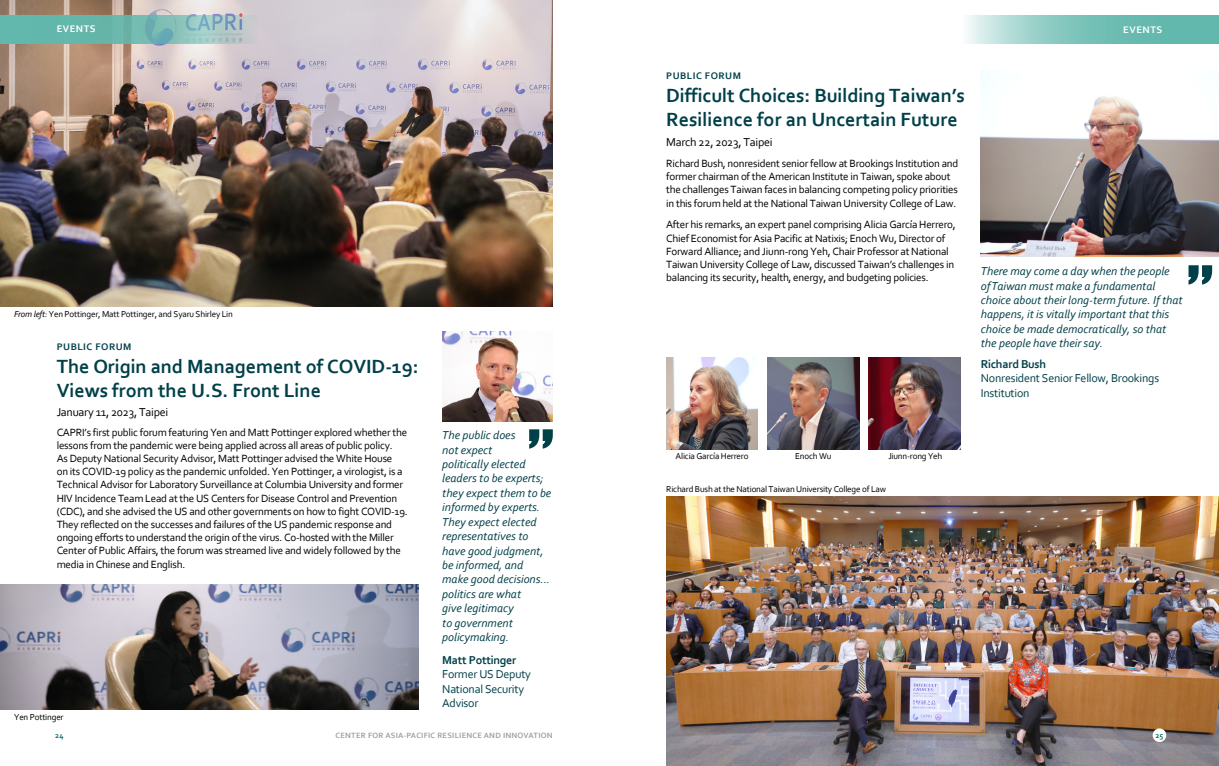
<style>
.page{position:relative;width:1219px;height:766px;background:#fff}
.page>*{position:absolute;margin:0;border:0;box-sizing:border-box;transform-origin:0 0}
.t1{font:700 20px/24px "Corbel";letter-spacing:-.005em;color:#004049}
.t2{font:italic 12px/14.4px "Corbel";color:#004049}
.t3{font:12px/14.4px "Corbel";letter-spacing:-.02em;color:#004049}
.t4{font:12px "Corbel";letter-spacing:-.02em;color:#000}
.t5{font:700 12px "Corbel";letter-spacing:-.02em;color:#004049}
.t6{font:11px/13.2px "Corbel";letter-spacing:-.02em;color:#000}
.t7{font:700 10px "Corbel";letter-spacing:.05em;color:#004049}
.t8{font:700 10px "Corbel";letter-spacing:.05em;color:#fff}
.t9{font:9px "Corbel";letter-spacing:-.02em;color:#000}
.t10{font:700 8px "Corbel";letter-spacing:.03em;color:#9fa0a0}
.t11{font:700 8px "Corbel";color:#006f6c}
.s1{font-style:italic}
</style>
<div class="page">
<img style="left:0;top:584px;width:419px;height:125px">
<img style="left:666px;top:358px;width:92px;height:91px">
<img style="left:442px;top:332px;width:111px;height:89px">
<img style="left:868px;top:358px;width:92px;height:91px">
<img style="left:981px;top:71px;width:238px;height:185px">
<img style="left:767px;top:358px;width:92px;height:91px">
<svg style="left:967px;top:16px;width:252px;height:28px;background:#86c8bf"></svg>
<img style="left:666px;top:496px;width:553px;height:269px">
<img style="left:0;top:0;width:553px;height:306px">
<svg style="left:0;top:16px;width:258px;height:28px;background:#7bbab4"></svg>
<svg style="left:1188px;top:265px;width:24px;height:19px"></svg>
<svg style="left:529px;top:429px;width:24px;height:19px"></svg>
<div style="left:1153px;top:728px;width:13px;height:13px;background:#fff;border-radius:50%"></div>
<p class="t8" style="left:57px;top:23px;width:40px">EVENTS</p>
<p class="t8" style="left:1123px;top:24px;width:40px">EVENTS</p>
<p class="t7" style="left:666px;top:70px;width:76px">PUBLIC FORUM</p>
<h1 class="t1" style="left:666px;top:83px;width:300px">Difficult Choices: Building Taiwan’s<br>Resilience for an Uncertain Future</h1>
<p class="t9" style="left:14px;top:308px;width:220px"><span class="s1">From left:</span> Yen Pottinger, Matt Pottinger, and Syaru Shirley Lin</p>
<p class="t7" style="left:57px;top:340px;width:76px">PUBLIC FORUM</p>
<h1 class="t1" style="left:57px;top:353px;width:363px">The Origin and Management of COVID-19:<br>Views from the U.S. Front Line</h1>
<p class="t4" style="left:57px;top:404px;width:113px">January 11, 2023, Taipei</p>
<p class="t6" style="left:57px;top:425px;width:353px">CAPRI’s first public forum featuring Yen and Matt Pottinger explored whether the lessons from the pandemic were being applied across all areas of public policy.<br>As Deputy National Security Advisor, Matt Pottinger advised the White House<br>on its COVID-19 policy as the pandemic unfolded. Yen Pottinger, a virologist, is a Technical Advisor for Laboratory Surveillance at Columbia University and former HIV Incidence Team Lead at the US Centers for Disease Control and Prevention (CDC), and she advised the US and other governments on how to fight COVID-19.<br>They reflected on the successes and failures of the US pandemic response and ongoing efforts to understand the origin of the virus. Co-hosted with the Miller Center of Public Affairs, the forum was streamed live and widely followed by the media in Chinese and English.</p>
<p class="t9" style="left:14px;top:710px;width:51px">Yen Pottinger</p>
<p class="t2" style="left:442px;top:427px;width:111px">The public does<br>not expect<br>politically elected leaders to be experts; they expect them to be informed by experts.<br>They expect elected representatives to have good judgment, be informed, and make good decisions... politics are what<br>give legitimacy<br>to government policymaking.</p>
<p class="t5" style="left:442px;top:652px;width:76px">Matt Pottinger</p>
<p class="t3" style="left:442px;top:666px;width:90px">Former US Deputy<br>National Security<br>Advisor</p>
<p class="t4" style="left:666px;top:134px;width:108px">March 22, 2023, Taipei</p>
<p class="t6" style="left:666px;top:156px;width:294px">Richard Bush, nonresident senior fellow at Brookings Institution and former chairman of the American Institute in Taiwan, spoke about the challenges Taiwan faces in balancing competing policy priorities in this forum held at the National Taiwan University College of Law.</p>
<p class="t6" style="left:666px;top:218px;width:291px">After his remarks, an expert panel comprising Alicia García Herrero, Chief Economist for Asia Pacific at Natixis; Enoch Wu, Director of Forward Alliance; and Jiunn-rong Yeh, Chair Professor at National Taiwan University College of Law, discussed Taiwan’s challenges in balancing its security, health, energy, and budgeting policies.</p>
<p class="t9" style="left:676px;top:450px;width:75px">Alicia García Herrero</p>
<p class="t9" style="left:795px;top:450px;width:38px">Enoch Wu</p>
<p class="t9" style="left:888px;top:450px;width:56px">Jiunn-rong Yeh</p>
<p class="t9" style="left:666px;top:483px;width:221px">Richard Bush at the National Taiwan University College of Law</p>
<p class="t2" style="left:981px;top:263px;width:203px">There may come a day when the people<br>of Taiwan must make a fundamental choice about their long-term future. If that happens, it is vitally important that this choice be made democratically, so that the people have their say.</p>
<p class="t5" style="left:981px;top:356px;width:67px">Richard Bush</p>
<p class="t3" style="left:981px;top:370px;width:180px">Nonresident Senior Fellow, Brookings<br>Institution</p>
<p class="t11" style="left:55px;top:730px;width:10px">24</p>
<p class="t10" style="left:335px;top:730px;width:219px">CENTER FOR ASIA-PACIFIC RESILIENCE AND INNOVATION</p>
<p class="t11" style="left:1156px;top:730px;width:9px">25</p>
</div>
